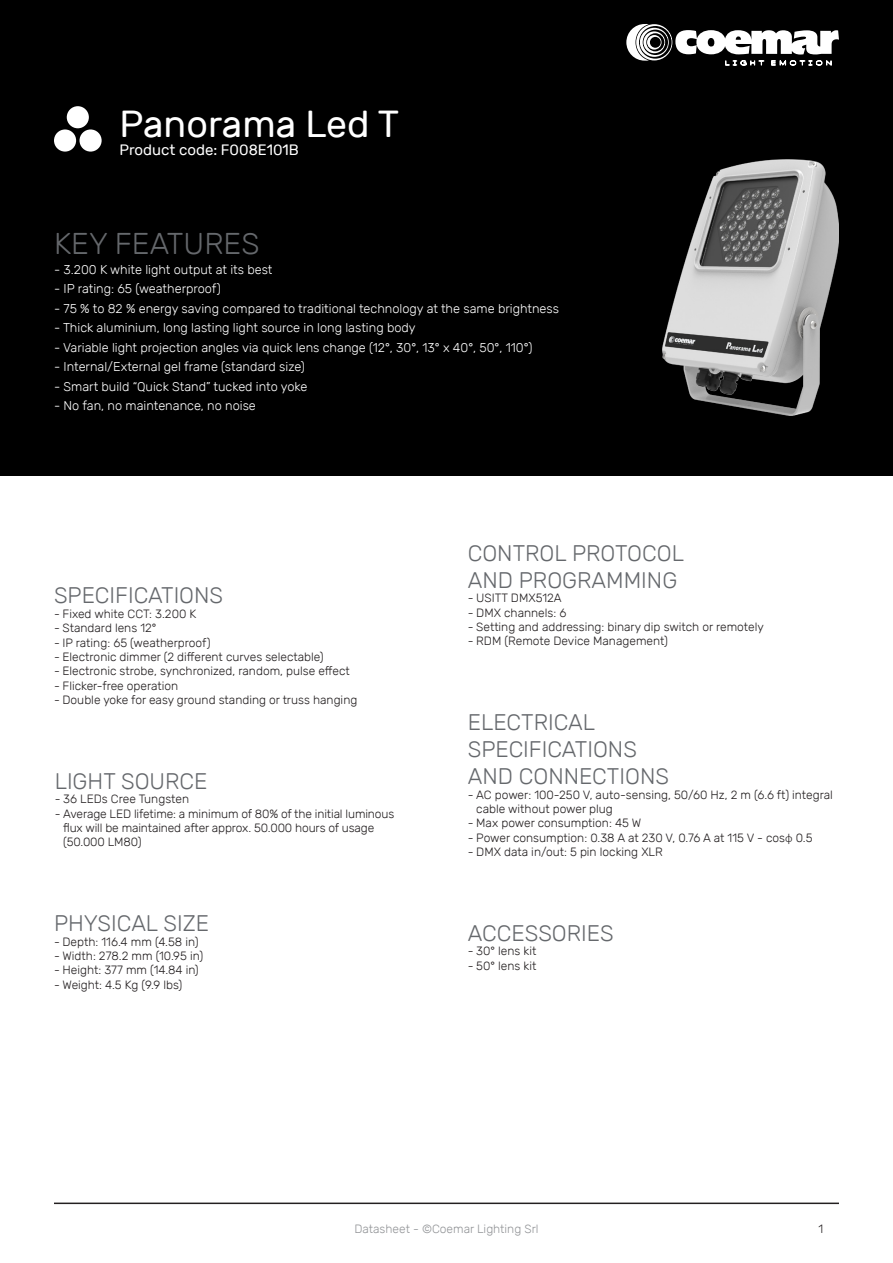
<style>
.page{position:relative;width:893px;height:1263px;background:#fff}
.page>*{position:absolute;margin:0;border:0;box-sizing:border-box;transform-origin:0 0}
.t1{font:37.5px "Rubik";color:#fff}
.t2{font:300 30px "Rubik";color:#65686c}
.t3{font:300 22.5px "Rubik";color:#65686c}
.t4{font:15px "Rubik";color:#fff}
.t5{font:300 12.75px "Rubik";color:#fff}
.t6{font:300 12px/14.4px "Rubik";color:#231f20}
.t7{font:300 12px "Rubik";color:#939598}
.s1{font-family:"Calibri"}
</style>
<div class="page">
<hr style="left:54px;top:1202px;width:785px;height:2px;background:#231f20">
<div style="left:0;top:0;width:893px;height:475px;background:#000"></div>
<svg style="left:626px;top:24px;width:213px;height:41px"></svg>
<div style="left:67px;top:106px;width:22px;height:22px;background:#fff;border-radius:50%"></div>
<div style="left:80px;top:129px;width:22px;height:23px;background:#fff;border-radius:50%"></div>
<div style="left:54px;top:129px;width:22px;height:23px;background:#fff;border-radius:50%"></div>
<img style="left:662px;top:160px;width:177px;height:256px">
<p class="t1" style="left:119px;top:103px;width:281px">Panorama Led T</p>
<p class="t4" style="left:119px;top:141px;width:181px">Product code: F008E101B</p>
<p class="t2" style="left:54px;top:227px;width:207px">KEY FEATURES</p>
<p class="t5" style="left:54px;top:262px;width:220px">- 3.200 K white light output at its best</p>
<p class="t5" style="left:54px;top:282px;width:168px">- IP rating: 65 (weatherproof)</p>
<p class="t5" style="left:54px;top:301px;width:507px">- 75 % to 82 % energy saving compared to traditional technology at the same brightness</p>
<p class="t5" style="left:54px;top:321px;width:363px">- Thick aluminium, long lasting light source in long lasting body</p>
<p class="t5" style="left:54px;top:340px;width:480px">- Variable light projection angles via quick lens change (12°, 30°, 13° x 40°, 50°, 110°)</p>
<p class="t5" style="left:54px;top:360px;width:252px">- Internal/External gel frame (standard size)</p>
<p class="t5" style="left:54px;top:379px;width:255px">- Smart build “Quick Stand” tucked into yoke</p>
<p class="t5" style="left:54px;top:399px;width:203px">- No fan, no maintenance, no noise</p>
<p class="t3" style="left:54px;top:583px;width:171px">SPECIFICATIONS</p>
<p class="t6" style="left:54px;top:606px;width:144px">- Fixed white CCT: 3.200 K</p>
<p class="t6" style="left:54px;top:621px;width:104px">- Standard lens 12°</p>
<p class="t6" style="left:54px;top:635px;width:158px">- IP rating: 65 (weatherproof)</p>
<p class="t6" style="left:54px;top:650px;width:271px">- Electronic dimmer (2 different curves selectable)</p>
<p class="t6" style="left:54px;top:664px;width:297px">- Electronic strobe, synchronized, random, pulse effect</p>
<p class="t6" style="left:54px;top:678px;width:126px">- Flicker-free operation</p>
<p class="t6" style="left:54px;top:693px;width:305px">- Double yoke for easy ground standing or truss hanging</p>
<p class="t3" style="left:55px;top:768px;width:154px">LIGHT SOURCE</p>
<p class="t6" style="left:55px;top:792px;width:136px">- 36 LEDs Cree Tungsten</p>
<p class="t6" style="left:63px;top:806px;width:333px;text-indent:-9px">- Average LED lifetime: a minimum of 80% of the initial luminous flux will be maintained after approx. 50.000 hours of usage (50.000 LM80)</p>
<p class="t3" style="left:54px;top:911px;width:157px">PHYSICAL SIZE</p>
<p class="t6" style="left:54px;top:934px;width:146px">- Depth: 116.4 mm (4.58 in)</p>
<p class="t6" style="left:54px;top:949px;width:151px">- Width: 278.2 mm (10.95 in)</p>
<p class="t6" style="left:54px;top:963px;width:146px">- Height: 377 mm (14.84 in)</p>
<p class="t6" style="left:54px;top:977px;width:130px">- Weight: 4.5 Kg (9.9 lbs)</p>
<p class="t3" style="left:468px;top:540px;width:218px">CONTROL PROTOCOL</p>
<p class="t3" style="left:468px;top:567px;width:211px">AND PROGRAMMING</p>
<p class="t6" style="left:468px;top:591px;width:95px">- USITT DMX512A</p>
<p class="t6" style="left:468px;top:605px;width:100px">- DMX channels: 6</p>
<p class="t6" style="left:468px;top:620px;width:298px">- Setting and addressing: binary dip switch or remotely</p>
<p class="t6" style="left:468px;top:634px;width:202px">- RDM (Remote Device Management)</p>
<p class="t3" style="left:468px;top:710px;width:129px">ELECTRICAL</p>
<p class="t3" style="left:468px;top:737px;width:171px">SPECIFICATIONS</p>
<p class="t3" style="left:468px;top:764px;width:203px">AND CONNECTIONS</p>
<p class="t6" style="left:476px;top:787px;width:358px;text-indent:-9px">- AC power: 100-250 V, auto-sensing, 50/60 Hz, 2 m (6.6 ft) integral cable without power plug</p>
<p class="t6" style="left:468px;top:816px;width:175px">- Max power consumption: 45 W</p>
<p class="t6" style="left:468px;top:830px;width:346px">- Power consumption: 0.38 A at 230 V, 0.76 A at 115 V - cos<span class="s1">φ</span> 0.5</p>
<p class="t6" style="left:468px;top:845px;width:197px">- DMX data in/out: 5 pin locking XLR</p>
<p class="t3" style="left:468px;top:921px;width:148px">ACCESSORIES</p>
<p class="t6" style="left:468px;top:944px;width:70px">- 30° lens kit</p>
<p class="t6" style="left:468px;top:958px;width:70px">- 50° lens kit</p>
<p class="t7" style="left:354px;top:1222px;width:186px">Datasheet - ©Coemar Lighting Srl</p>
<p class="t6" style="left:819px;top:1222px;width:6px">1</p>
</div>
